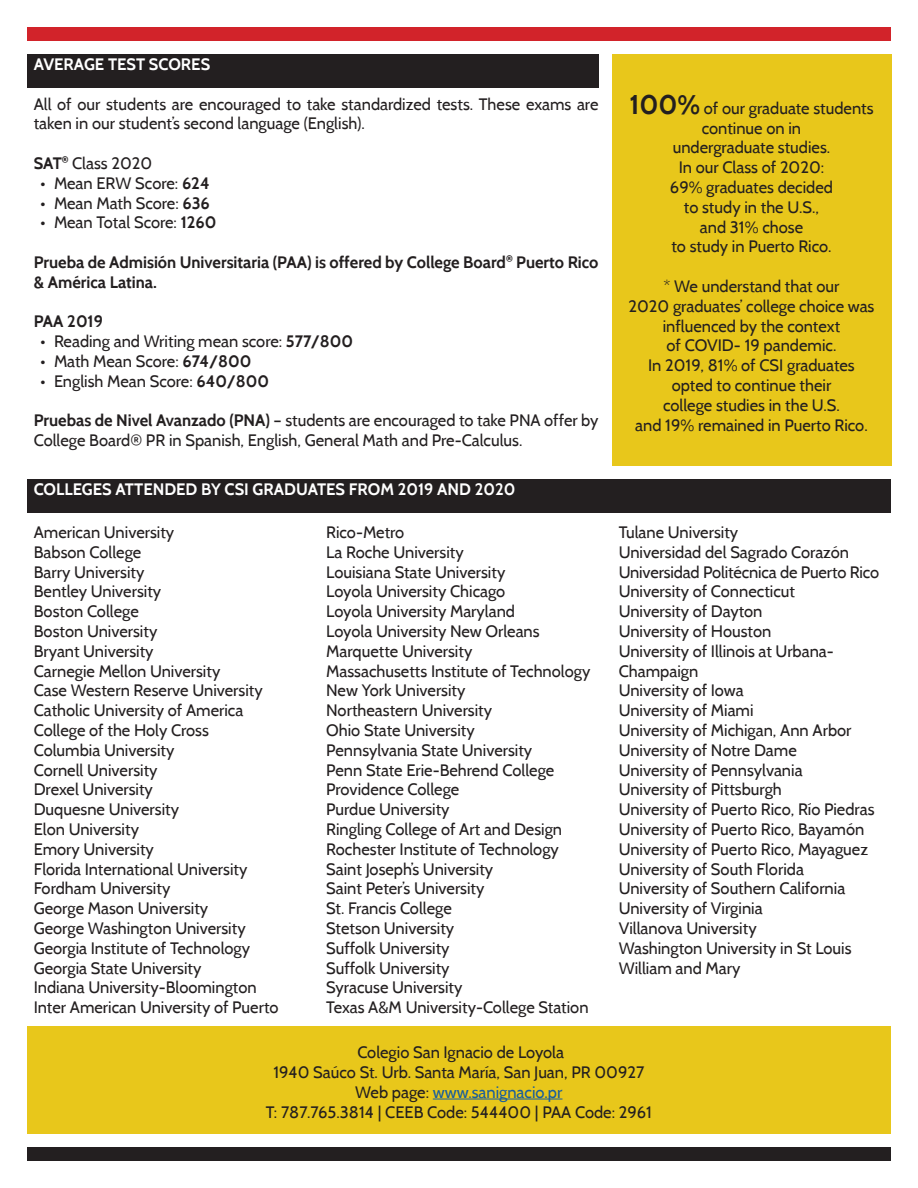
<style>
.page{position:relative;width:918px;height:1188px;background:#fff}
.page>*{position:absolute;margin:0;border:0;box-sizing:border-box;transform-origin:0 0}
.t1{font:16.5px/19.8px "Cabin";color:#231f20}
.t2{font:700 16.5px/19.8px "Cabin";color:#231f20}
.t3{font:700 16.5px "Cabin";color:#fff}
.t4{font:16.5px "Cabin";color:#175d9e}
.s1{font-weight:700}
.s2{font-weight:700;font-size:27px}
.s3{color:#231f20}
</style>
<div class="page">
<div style="left:27px;top:54px;width:571px;height:34px;background:#231f20"></div>
<div style="left:27px;top:479px;width:864px;height:34px;background:#231f20"></div>
<div style="left:612px;top:54px;width:279px;height:411px;background:#e8c71b"></div>
<div style="left:27px;top:1027px;width:864px;height:107px;background:#e8c71b"></div>
<div style="left:27px;top:1148px;width:864px;height:13px;background:#231f20"></div>
<div style="left:27px;top:27px;width:864px;height:13px;background:#d2232a"></div>
<hr style="left:433px;top:1099px;width:129px;height:1px;background:#175d9e">
<p class="t3" style="left:34px;top:54px;width:178px">AVERAGE TEST SCORES</p>
<p class="t1" style="left:34px;top:94px;width:566px">All of our students are encouraged to take standardized tests. These exams are taken in our student’s second language (English).</p>
<p class="t1" style="left:34px;top:153px;width:120px"><span class="s1">SAT</span><sup>®</sup> Class 2020</p>
<p class="t1" style="left:40px;top:173px;width:171px">• Mean ERW Score: <span class="s1">624</span></p>
<p class="t1" style="left:40px;top:193px;width:171px">• Mean Math Score: <span class="s1">636</span></p>
<p class="t1" style="left:40px;top:213px;width:177px">• Mean Total Score: <span class="s1">1260</span></p>
<p class="t2" style="left:34px;top:252px;width:566px">Prueba de Admisión Universitaria (PAA) is offered by College Board<sup>®</sup> Puerto Rico &amp; América Latina.</p>
<p class="t2" style="left:34px;top:312px;width:71px">PAA 2019</p>
<p class="t1" style="left:40px;top:331px;width:314px">• Reading and Writing mean score: <span class="s1">577/800</span></p>
<p class="t1" style="left:40px;top:351px;width:213px">• Math Mean Score: <span class="s1">674/800</span></p>
<p class="t1" style="left:40px;top:371px;width:230px">• English Mean Score: <span class="s1">640/800</span></p>
<p class="t1" style="left:34px;top:411px;width:566px"><span class="s1">Pruebas de Nivel Avanzado (PNA)</span> – students are encouraged to take PNA offer by<br>College Board® PR in Spanish, English, General Math and Pre-Calculus.</p>
<p class="t1" style="left:629px;top:98px;width:246px;text-align:center"><span class="s2">100%</span> of our graduate students continue on in<br>undergraduate studies.<br>In our Class of 2020:<br>69% graduates decided<br>to study in the U.S.,<br>and 31% chose<br>to study in Puerto Rico.</p>
<p class="t1" style="left:663px;top:276px;width:178px">* We understand that our</p>
<p class="t1" style="left:629px;top:296px;width:247px;text-align:center">2020 graduates’ college choice was influenced by the context</p>
<p class="t1" style="left:667px;top:336px;width:171px">of COVID- 19 pandemic.</p>
<p class="t1" style="left:648px;top:355px;width:208px">In 2019, 81% of CSI graduates</p>
<p class="t1" style="left:672px;top:375px;width:161px">opted to continue their</p>
<p class="t1" style="left:663px;top:395px;width:178px">college studies in the U.S.</p>
<p class="t1" style="left:635px;top:415px;width:234px">and 19% remained in Puerto Rico.</p>
<p class="t3" style="left:34px;top:479px;width:483px">COLLEGES ATTENDED BY CSI GRADUATES FROM 2019 AND 2020</p>
<p class="t1" style="left:34px;top:522px;width:246px">American University<br>Babson College<br>Barry University<br>Bentley University<br>Boston College<br>Boston University<br>Bryant University<br>Carnegie Mellon University<br>Case Western Reserve University<br>Catholic University of America<br>College of the Holy Cross<br>Columbia University<br>Cornell University<br>Drexel University<br>Duquesne University<br>Elon University<br>Emory University<br>Florida International University<br>Fordham University<br>George Mason University<br>George Washington University<br>Georgia Institute of Technology<br>Georgia State University<br>Indiana University-Bloomington<br>Inter American University of Puerto</p>
<p class="t1" style="left:326px;top:522px;width:266px">Rico-Metro<br>La Roche University<br>Louisiana State University<br>Loyola University Chicago<br>Loyola University Maryland<br>Loyola University New Orleans<br>Marquette University<br>Massachusetts Institute of Technology<br>New York University<br>Northeastern University<br>Ohio State University<br>Pennsylvania State University<br>Penn State Erie-Behrend College<br>Providence College<br>Purdue University<br>Ringling College of Art and Design<br>Rochester Institute of Technology<br>Saint Joseph’s University<br>Saint Peter’s University<br>St. Francis College<br>Stetson University<br>Suffolk University<br>Suffolk University<br>Syracuse University<br>Texas A&amp;M University-College Station</p>
<p class="t1" style="left:619px;top:522px;width:262px">Tulane University<br>Universidad del Sagrado Corazón<br>Universidad Politécnica de Puerto Rico<br>University of Connecticut<br>University of Dayton<br>University of Houston<br>University of Illinois at Urbana-<br>Champaign<br>University of Iowa<br>University of Miami<br>University of Michigan, Ann Arbor<br>University of Notre Dame<br>University of Pennsylvania<br>University of Pittsburgh<br>University of Puerto Rico, Río Piedras<br>University of Puerto Rico, Bayamón<br>University of Puerto Rico, Mayaguez<br>University of South Florida<br>University of Southern California<br>University of Virginia<br>Villanova University<br>Washington University in St Louis<br>William and Mary</p>
<p class="t1" style="left:357px;top:1042px;width:208px">Colegio San Ignacio de Loyola</p>
<p class="t1" style="left:273px;top:1062px;width:373px">1940 Saúco St. Urb. Santa María, San Juan, PR 00927</p>
<p class="t4" style="left:355px;top:1082px;width:209px"><span class="s3">Web page:</span> www.sanignacio.pr</p>
<p class="t1" style="left:266px;top:1102px;width:388px">T: 787.765.3814 | CEEB Code: 544400 | PAA Code: 2961</p>
</div>
